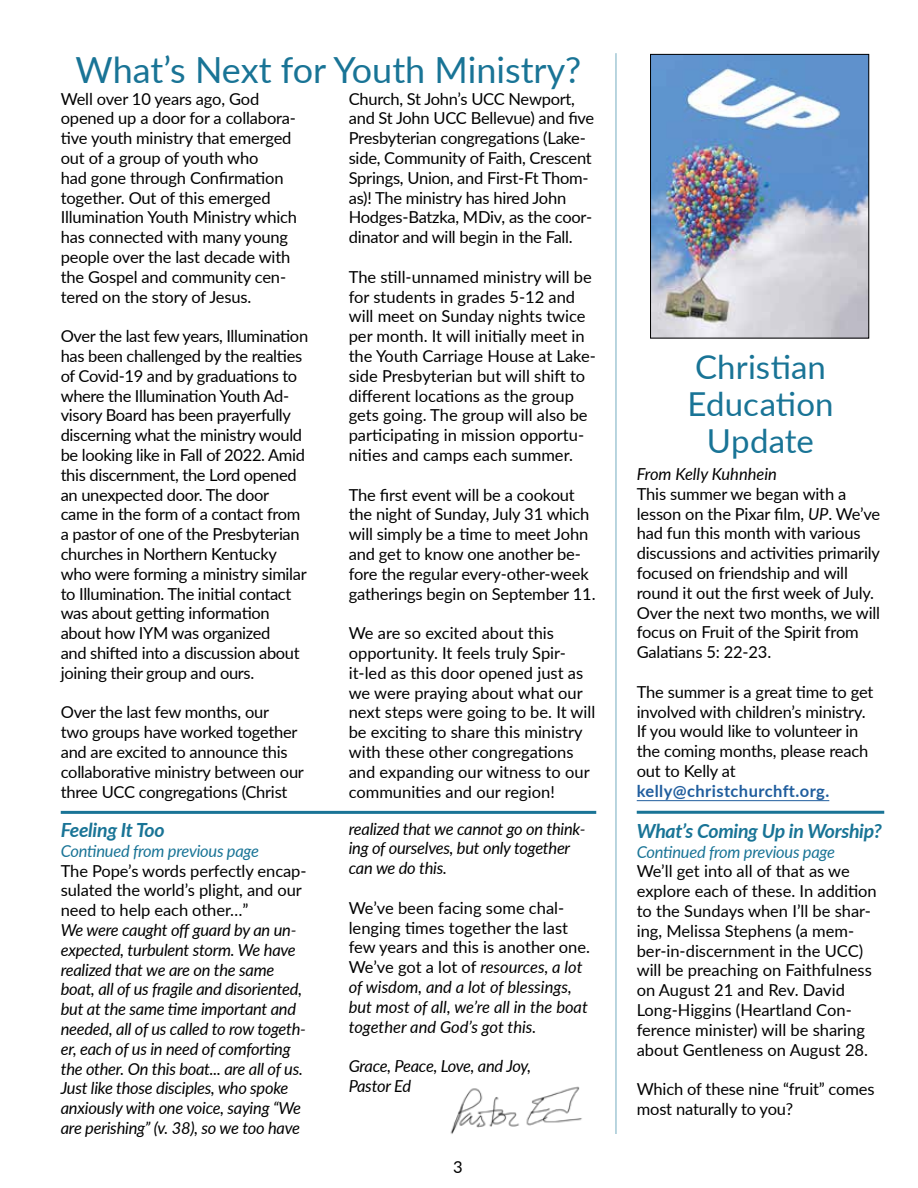
<style>
.page{position:relative;width:918px;height:1188px;background:#fff}
.page>*{position:absolute;margin:0;border:0;box-sizing:border-box;transform-origin:0 0}
.t1{font:36px "Lato";color:#197496}
.t2{font:33px/36.8px "Lato";letter-spacing:.005em;color:#197496;text-align:center}
.t3{font:italic 700 19.5px "Lato";letter-spacing:-.015em;color:#197496}
.t4{font:16.5px/19.8px "Lato";letter-spacing:-.01em;color:#000}
.t5{font:italic 16.5px/19.8px "Lato";letter-spacing:-.015em;color:#000}
.t6{font:italic 16.5px "Lato";letter-spacing:-.015em;color:#197496}
.t7{font:700 16.5px "Lato";letter-spacing:.025em;color:#215e9e}
.s1{font-style:normal}
.s2{font-style:italic}
</style>
<div class="page">
<hr style="left:637px;top:800px;width:192px;height:1px;background:#215e9e">
<img style="left:450px;top:1086px;width:132px;height:48px">
<hr style="left:61px;top:811px;width:535px;height:3px;background:#197496">
<hr style="left:616px;top:53px;width:1px;height:1081px;background:#75acc0">
<img style="left:652px;top:56px;width:215px;height:280px">
<div style="left:650px;top:54px;width:219px;height:284px;border:1px solid #000"></div>
<hr style="left:637px;top:811px;width:247px;height:3px;background:#197496">
<h1 class="t1" style="left:76px;top:44px;width:507px">What’s Next for Youth Ministry?</h1>
<p class="t4" style="left:61px;top:88px;width:238px">Well over 10 years ago, God opened up a door for a collabora&shy;tive youth ministry that emerged out of a group of youth who<br>had gone through Confirmation together. Out of this emerged<br>Illumination Youth Ministry which has connected with many young people over the last decade with the Gospel and community cen&shy;tered on the story of Jesus.</p>
<p class="t4" style="left:61px;top:326px;width:249px">Over the last few years, Illumination has been challenged by the realties of Covid-19 and by graduations to where the Illumination Youth Ad&shy;visory Board has been prayerfully discerning what the ministry would be looking like in Fall of 2022. Amid this discernment, the Lord opened an unexpected door. The door came in the form of a contact from a pastor of one of the Presbyterian churches in Northern Kentucky who were forming a ministry similar to Illumination. The initial contact was about getting information about how IYM was organized<br>and shifted into a discussion about joining their group and ours.</p>
<p class="t4" style="left:61px;top:702px;width:245px">Over the last few months, our<br>two groups have worked together and are excited to announce this collaborative ministry between our three UCC congregations (Christ</p>
<p class="t3" style="left:61px;top:816px;width:105px">Feeling It Too</p>
<p class="t6" style="left:61px;top:839px;width:200px">Continued from previous page</p>
<p class="t4" style="left:61px;top:860px;width:247px">The Pope’s words perfectly encap&shy;sulated the world’s plight, and our need to help each other…”</p>
<p class="t5" style="left:61px;top:919px;width:247px">We were caught off guard by an un&shy;expected, turbulent storm. We have realized that we are on the same boat, all of us fragile and disoriented, but at the same time important and needed, all of us called to row togeth&shy;er, each of us in need of comforting the other. On this boat... are all of us.<br>Just like those disciples, who spoke anxiously with one voice, saying “We are perishing” (v. 38), so we too have</p>
<p class="t4" style="left:349px;top:88px;width:247px">Church, St John’s UCC Newport, and St John UCC Bellevue) and five Presbyterian congregations (Lake&shy;side, Community of Faith, Crescent Springs, Union, and First-Ft Thom&shy;as)! The ministry has hired John Hodges-Batzka, MDiv, as the coor&shy;dinator and will begin in the Fall.</p>
<p class="t4" style="left:349px;top:266px;width:249px">The still-unnamed ministry will be for students in grades 5-12 and will meet on Sunday nights twice per month. It will initially meet in the Youth Carriage House at Lake&shy;side Presbyterian but will shift to different locations as the group gets going. The group will also be participating in mission opportu&shy;nities and camps each summer.</p>
<p class="t4" style="left:349px;top:484px;width:248px">The first event will be a cookout the night of Sunday, July 31 which will simply be a time to meet John and get to know one another be&shy;fore the regular every-other-week gatherings begin on September 11.</p>
<p class="t4" style="left:349px;top:623px;width:248px">We are so excited about this opportunity. It feels truly Spir&shy;it-led as this door opened just as we were praying about what our next steps were going to be. It will be exciting to share this ministry with these other congregations and expanding our witness to our communities and our region!</p>
<p class="t5" style="left:349px;top:818px;width:238px">realized that we cannot go on think&shy;ing of ourselves, but only together can we do this.</p>
<p class="t5" style="left:349px;top:897px;width:243px"><span class="s1">We’ve been facing some chal&shy;lenging times together the last few years and this is another one.<br>We’ve got a lot of</span> resources, a lot of wisdom, and a lot of blessings, but most of all, we’re all in the boat together and God’s got this.</p>
<p class="t5" style="left:349px;top:1056px;width:184px">Grace, Peace, Love, and Joy,<br>Pastor Ed</p>
<p class="t4" style="left:453px;top:1156px;width:11px">3</p>
<h2 class="t2" style="left:687px;top:347px;width:148px">Christian<br>Education<br>Update</h2>
<p class="t5" style="left:637px;top:463px;width:142px">From Kelly Kuhnhein</p>
<p class="t4" style="left:637px;top:483px;width:245px">This summer we began with a lesson on the Pixar film, <span class="s2">UP</span>. We’ve had fun this month with various discussions and activities primarily focused on friendship and will round it out the first week of July.<br>Over the next two months, we will focus on Fruit of the Spirit from<br>Galatians 5: 22-23.</p>
<p class="t4" style="left:637px;top:681px;width:238px">The summer is a great time to get involved with children’s ministry.<br>If you would like to volunteer in the coming months, please reach out to Kelly at</p>
<p class="t7" style="left:637px;top:779px;width:194px">kelly@christchurchft.org.</p>
<p class="t3" style="left:637px;top:816px;width:247px">What’s Coming Up in Worship?</p>
<p class="t6" style="left:637px;top:840px;width:200px">Continued from previous page</p>
<p class="t4" style="left:637px;top:861px;width:242px">We’ll get into all of that as we explore each of these. In addition to the Sundays when I’ll be shar&shy;ing, Melissa Stephens (a mem&shy;ber-in-discernment in the UCC) will be preaching on Faithfulness on August 21 and Rev. David<br>Long-Higgins (Heartland Con&shy;ference minister) will be sharing about Gentleness on August 28.</p>
<p class="t4" style="left:637px;top:1079px;width:239px">Which of these nine “fruit” comes most naturally to you?</p>
</div>
